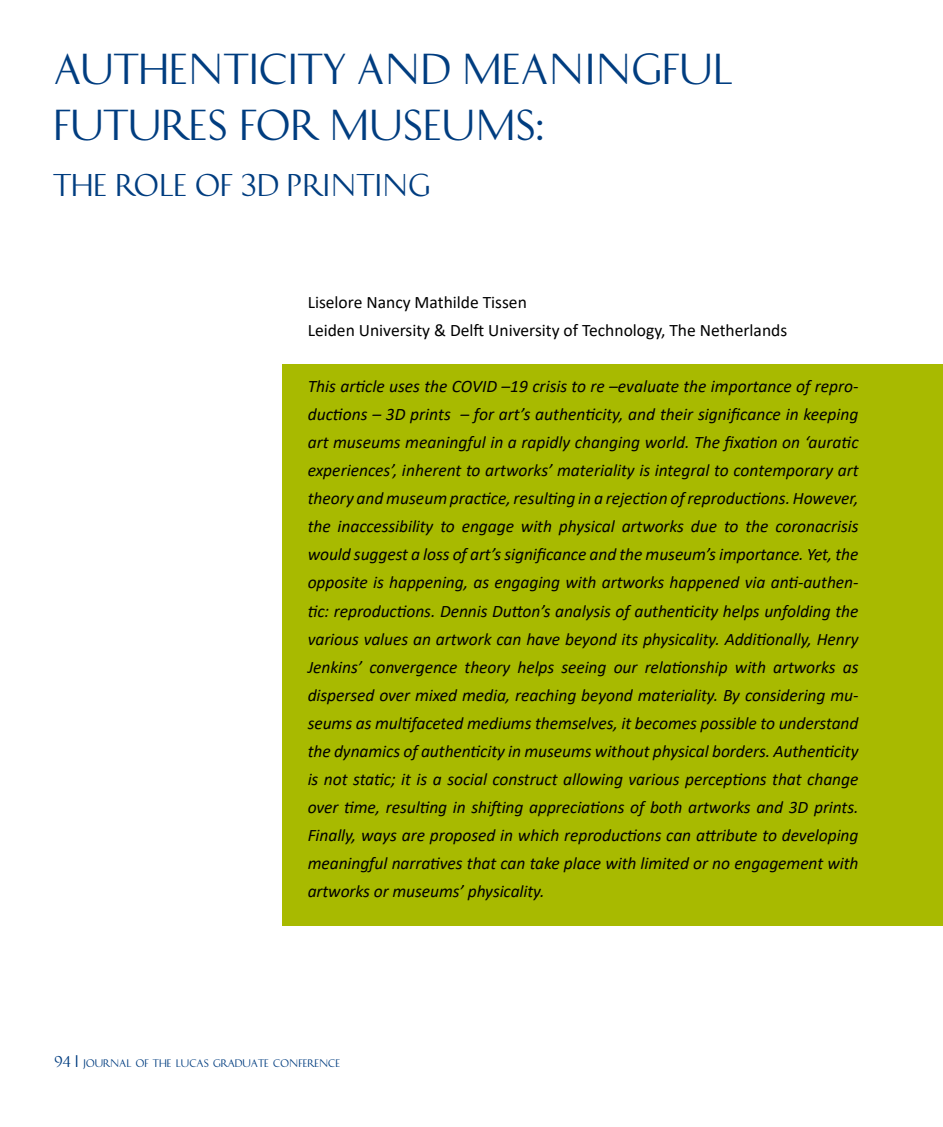
<style>
.page{position:relative;width:943px;height:1127px;background:#fff}
.page>*{position:absolute;margin:0;border:0;box-sizing:border-box;transform-origin:0 0}
.t1{font:38.5px/56px "History Two";color:#003d80}
.t2{font:28px "History Two";color:#003d80}
.t3{font:italic 17.5px/28px "Calibri";letter-spacing:-.005em;color:#000;text-align:justify}
.t4{font:17.5px/28px "Calibri";color:#000}
.t5{font:9.8px "History Two";color:#003d80}
.s1{font-size:14px}
</style>
<div class="page">
<div style="left:283px;top:365px;width:660px;height:560px;background:#a8ba00"></div>
<h1 class="t1" style="left:53px;top:42px;width:680px">AUTHENTICITY AND MEANINGFUL<br>FUTURES FOR MUSEUMS:</h1>
<h2 class="t2" style="left:53px;top:168px;width:379px">THE ROLE OF 3D PRINTING</h2>
<p class="t4" style="left:308px;top:288px;width:481px">Liselore Nancy Mathilde Tissen<br>Leiden University &amp; Delft University of Technology, The Netherlands</p>
<p class="t3" style="left:308px;top:371px;width:552px">This article uses the COVID –19 crisis to re –evaluate the importance of repro&shy;ductions – 3D prints – for art’s authenticity, and their significance in keeping art museums meaningful in a rapidly changing world. The fixation on ‘auratic experiences’, inherent to artworks’ materiality is integral to contemporary art theory and museum practice, resulting in a rejection of reproductions. However, the inaccessibility to engage with physical artworks due to the coronacrisis would suggest a loss of art’s significance and the museum’s importance. Yet, the opposite is happening, as engaging with artworks happened via anti-authen&shy;tic: reproductions. Dennis Dutton’s analysis of authenticity helps unfolding the various values an artwork can have beyond its physicality. Additionally, Henry Jenkins’ convergence theory helps seeing our relationship with artworks as dispersed over mixed media, reaching beyond materiality. By considering mu&shy;seums as multifaceted mediums themselves, it becomes possible to understand the dynamics of authenticity in museums without physical borders. Authenticity is not static; it is a social construct allowing various perceptions that change over time, resulting in shifting appreciations of both artworks and 3D prints.<br>Finally, ways are proposed in which reproductions can attribute to developing meaningful narratives that can take place with limited or no engagement with artworks or museums’ physicality.</p>
<p class="t5" style="left:55px;top:1057px;width:287px"><span class="s1">94 |</span> JOURNAL OF THE LUCAS GRADUATE CONFERENCE</p>
</div>
